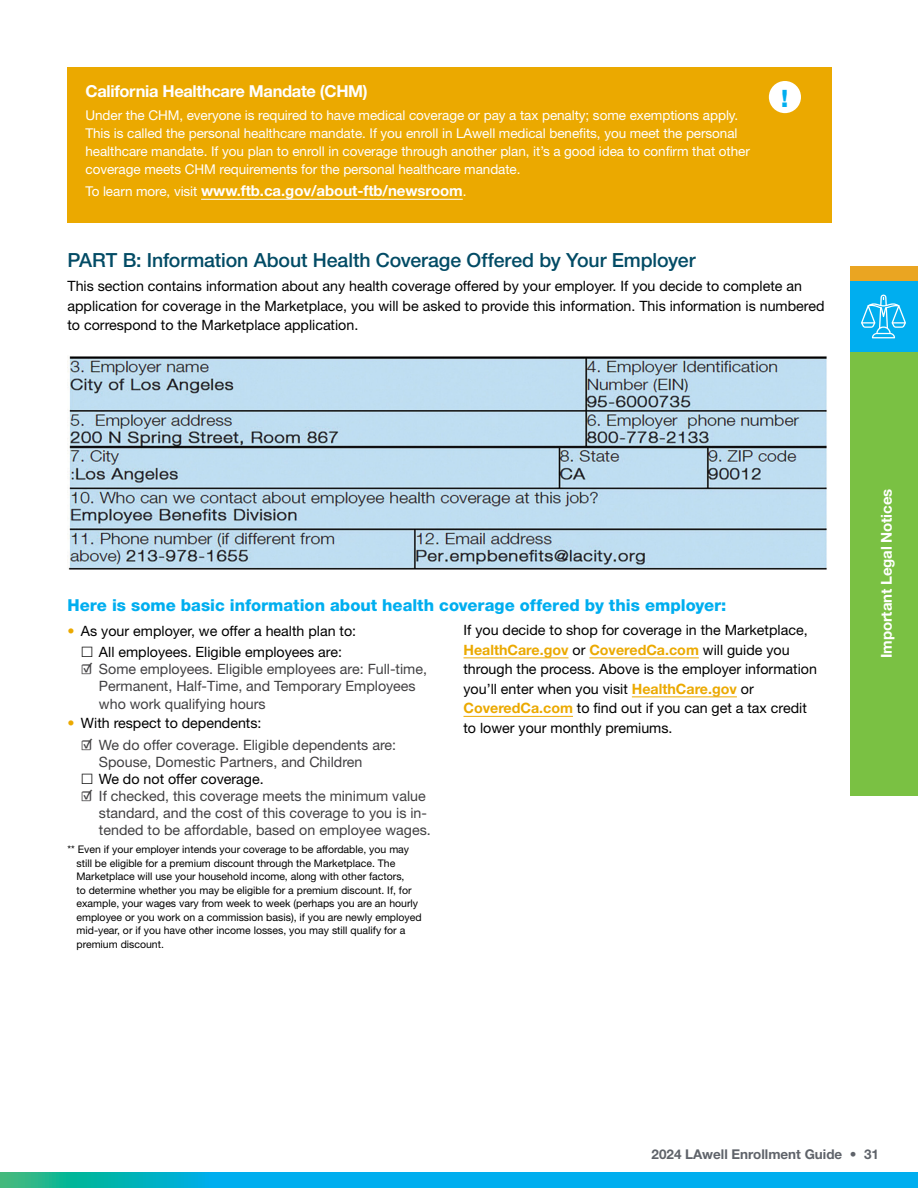
<style>
.page{position:relative;width:918px;height:1188px;background:#fff}
.page>*{position:absolute;margin:0;border:0;box-sizing:border-box;transform-origin:0 0}
.t1{font:800 24px "Helvetica Neue LT Std";color:#00aeef}
.t2{font:500 19.5px "Helvetica Neue LT Std";letter-spacing:-.005em;color:#024b65}
.t3{font:800 16.5px "Helvetica Neue LT Std";color:#00aeef}
.t4{font:700 16.5px "Helvetica Neue LT Std";letter-spacing:-.02em;color:#fff}
.t5{font:700 15px "Helvetica Neue LT Std";letter-spacing:-.005em;color:#fff}
.t6{font:14.25px/19.5px "Helvetica Neue LT Std";color:#000}
.t7{font:14.25px/17.1px "Helvetica Neue LT Std";color:#414042}
.t8{font:13.5px/18px "Helvetica Neue LT Std";letter-spacing:-.005em;color:#fff}
.t9{font:700 13.5px "Helvetica Neue LT Std";color:#5f636a}
.t10{font:10.5px/13.5px "Helvetica Neue LT Std";color:#000}
.s1{font-weight:400;font-size:13.5px}
.s2{color:#eba900}
.s3{font-family:"Source Sans Pro";font-weight:600}
.s4{font-weight:700;color:#eba900}
</style>
<div class="page">
<div style="left:850px;top:351px;width:68px;height:445px;background:#7ac143"></div>
<div style="left:850px;top:279px;width:68px;height:72px;background:#00aeef"></div>
<svg style="left:0;top:1173px;width:918px;height:15px;background:#03afdf"></svg>
<svg style="left:861px;top:295px;width:45px;height:43px"></svg>
<div style="left:850px;top:266px;width:68px;height:15px;background:#eaa522"></div>
<img style="left:68px;top:356px;width:759px;height:214px">
<hr style="left:464px;top:657px;width:105px;height:1px;background:#eba900">
<hr style="left:589px;top:657px;width:110px;height:1px;background:#eba900">
<hr style="left:632px;top:696px;width:105px;height:1px;background:#eba900">
<hr style="left:464px;top:716px;width:109px;height:1px;background:#eba900">
<div style="left:68px;top:68px;width:764px;height:155px;background:#eba900"></div>
<hr style="left:201px;top:199px;width:262px;height:1px;background:#fff">
<div style="left:769px;top:81px;width:32px;height:32px;background:#fff;border-radius:50%"></div>
<p class="t4" style="left:86px;top:81px;width:284px">California Healthcare Mandate (CHM)</p>
<p class="t8" style="left:86px;top:106px;width:666px">Under the CHM, everyone is required to have medical coverage or pay a tax penalty; some exemptions apply.<br>This is called the personal healthcare mandate. If you enroll in LAwell medical benefits, you meet the personal healthcare mandate. If you plan to enroll in coverage through another plan, it’s a good idea to confirm that other coverage meets CHM requirements for the personal healthcare mandate.</p>
<p class="t5" style="left:86px;top:182px;width:383px"><span class="s1">To learn more, visit</span> www.ftb.ca.gov/about-ftb/newsroom<span class="s1">.</span></p>
<h1 class="t1" style="left:781px;top:84px;width:9px">!</h1>
<h2 class="t2" style="left:68px;top:249px;width:630px">PART B: Information About Health Coverage Offered by Your Employer</h2>
<p class="t6" style="left:68px;top:276px;width:758px">This section contains information about any health coverage offered by your employer. If you decide to complete an application for coverage in the Marketplace, you will be asked to provide this information. This information is numbered to correspond to the Marketplace application.</p>
<p class="t3" style="left:68px;top:595px;width:660px">Here is some basic information about health coverage offered by this employer:</p>
<p class="t6" style="left:99px;top:620px;width:259px;line-height:21.6px;text-indent:-31px"><span class="s2">•</span> As your employer, we offer a health plan to:<br>All employees. Eligible employees are:</p>
<p class="t7" style="left:99px;top:661px;width:330px;text-indent:-18px"><span class="s3">☑</span> Some employees. Eligible employees are: Full-time,<br>Permanent, Half-Time, and Temporary Employees who work qualifying hours</p>
<p class="t6" style="left:67px;top:713px;width:196px"><span class="s2">•</span> With respect to dependents:</p>
<p class="t7" style="left:99px;top:736px;width:299px;text-indent:-18px"><span class="s3">☑</span> We do offer coverage. Eligible dependents are:<br>Spouse, Domestic Partners, and Children</p>
<p class="t6" style="left:99px;top:769px;width:166px">We do not offer coverage.</p>
<p class="t7" style="left:99px;top:787px;width:333px;text-indent:-18px"><span class="s3">☑</span> If checked, this coverage meets the minimum value standard, and the cost of this coverage to you is in&shy;tended to be affordable, based on employee wages.</p>
<p class="t10" style="left:76px;top:843px;width:347px;text-indent:-9px">** Even if your employer intends your coverage to be affordable, you may still be eligible for a premium discount through the Marketplace. The Marketplace will use your household income, along with other factors,<br>to determine whether you may be eligible for a premium discount. If, for example, your wages vary from week to week (perhaps you are an hourly employee or you work on a commission basis), if you are newly employed mid-year, or if you have other income losses, you may still qualify for a premium discount.</p>
<p class="t6" style="left:464px;top:620px;width:355px">If you decide to shop for coverage in the Marketplace, <span class="s4">HealthCare.gov</span> or <span class="s4">CoveredCa.com</span> will guide you through the process. Above is the employer information you’ll enter when you visit <span class="s4">HealthCare.gov</span> or <span class="s4">CoveredCa.com</span> to find out if you can get a tax credit to lower your monthly premiums.</p>
<p class="t5" style="left:877px;top:658px;width:171px;rotate:-90deg">Important Legal Notices</p>
<p class="t9" style="left:652px;top:1145px;width:229px">2024 LAwell Enrollment Guide • 31</p>
</div>
